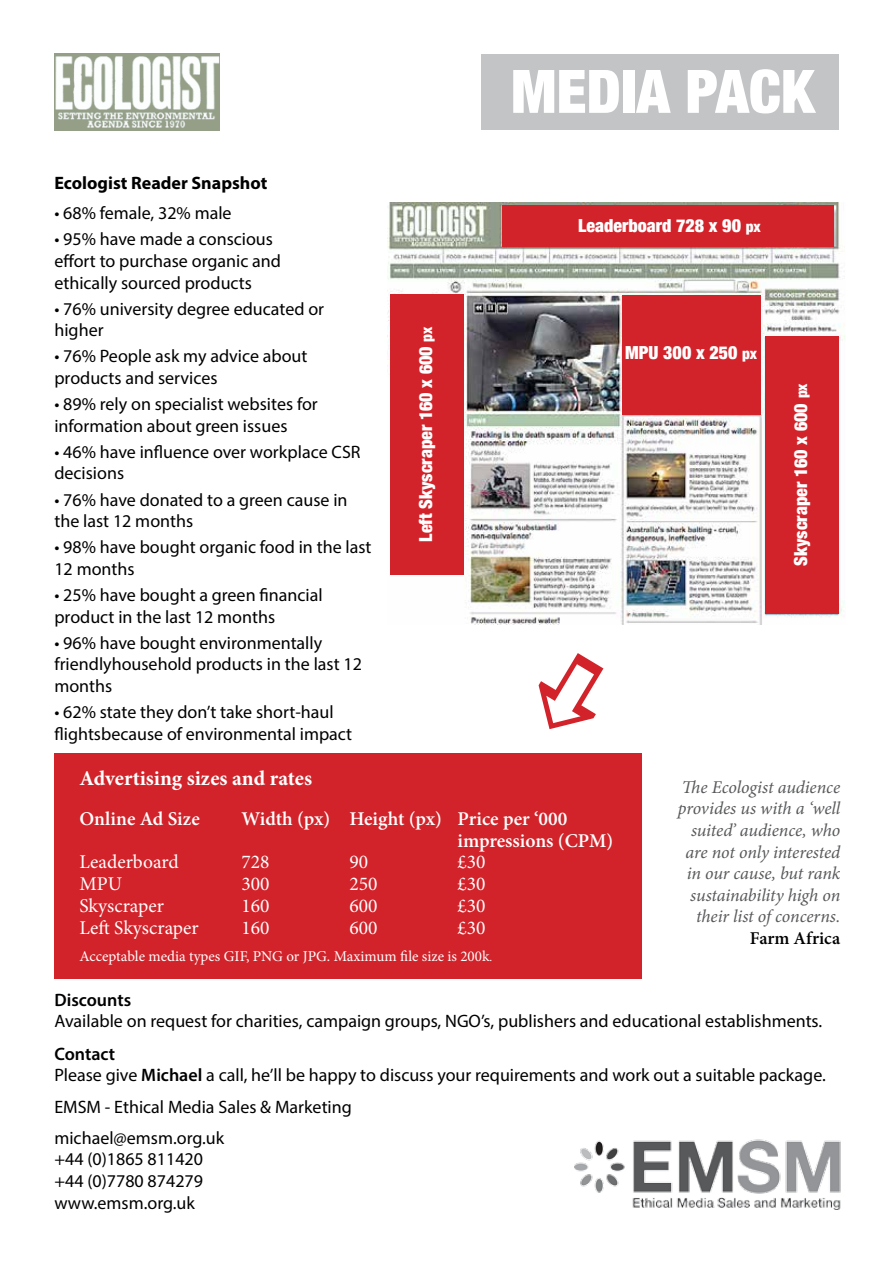
<style>
.page{position:relative;width:893px;height:1263px;background:#fff}
.page>*{position:absolute;margin:0;border:0;box-sizing:border-box;transform-origin:0 0}
.t1{font:900 condensed 60px "Helvetica Neue";color:#fff}
.t2{font:700 21px "Minion Pro";color:#fff}
.t3{font:19.5px "Minion Pro";color:#fff}
.t4{font:600 19.5px/21.6px "Minion Pro";color:#fff}
.t5{font:18px/21.6px "Myriad Pro";color:#000}
.t6{font:italic 18px/21.6px "Minion Pro";letter-spacing:-.01em;color:#58595b;text-align:right}
.t7{font:900 condensed 18px "Helvetica Neue";color:#fff}
.t8{font:700 18px "Myriad Pro";color:#000}
.t9{font:600 18px "Minion Pro";color:#000}
.t10{font:600 18px "Myriad Pro";color:#000}
.t11{font:15px "Minion Pro";color:#fff}
.s1{font-size:15px}
.s2{font-size:12px}
.s3{font-weight:600}
</style>
<div class="page">
<img style="left:387px;top:202px;width:458px;height:422px">
<div style="left:54px;top:754px;width:588px;height:225px;background:#d2232a"></div>
<img style="left:574px;top:1139px;width:267px;height:70px">
<div style="left:481px;top:55px;width:358px;height:75px;background:#c2c4c6"></div>
<div style="left:502px;top:205px;width:332px;height:41px;background:#d2232a"></div>
<div style="left:622px;top:296px;width:138px;height:119px;background:#d2232a"></div>
<div style="left:390px;top:294px;width:74px;height:280px;background:#d2232a"></div>
<div style="left:765px;top:336px;width:74px;height:277px;background:#d2232a"></div>
<img style="left:54px;top:53px;width:166px;height:77px">
<p class="t8" style="left:54px;top:171px;width:215px">Ecologist Reader Snapshot</p>
<p class="t5" style="left:54px;top:202px;width:179px">• 68% female, 32% male</p>
<p class="t5" style="left:54px;top:228px;width:228px">• 95% have made a conscious effort to purchase organic and ethically sourced products</p>
<p class="t5" style="left:54px;top:298px;width:271px">• 76% university degree educated or higher</p>
<p class="t5" style="left:54px;top:345px;width:255px">• 76% People ask my advice about products and services</p>
<p class="t5" style="left:54px;top:393px;width:265px">• 89% rely on specialist websites for information about green issues</p>
<p class="t5" style="left:54px;top:441px;width:308px">• 46% have influence over workplace CSR decisions</p>
<p class="t5" style="left:54px;top:488px;width:295px">• 76% have donated to a green cause in the last 12 months</p>
<p class="t5" style="left:54px;top:536px;width:319px">• 98% have bought organic food in the last<br>12 months</p>
<p class="t5" style="left:54px;top:584px;width:270px">• 25% have bought a green financial product in the last 12 months</p>
<p class="t5" style="left:54px;top:631px;width:309px">• 96% have bought environmentally friendlyhousehold products in the last 12 months</p>
<p class="t5" style="left:54px;top:701px;width:299px">• 62% state they don’t take short-haul flightsbecause of environmental impact</p>
<p class="t7" style="left:411px;top:542px;width:217px;rotate:-90deg">Left Skyscraper 160 x 600 <span class="s1">px</span></p>
<h1 class="t1" style="left:511px;top:42px;width:305px">MEDIA PACK</h1>
<p class="t7" style="left:578px;top:211px;width:184px">Leaderboard 728 x 90 <span class="s1">px</span></p>
<p class="t7" style="left:625px;top:338px;width:133px">MPU 300 x 250 <span class="s1">px</span></p>
<p class="t7" style="left:786px;top:566px;width:184px;rotate:-90deg">Skyscraper 160 x 600 <span class="s1">px</span></p>
<p class="t2" style="left:80px;top:764px;width:234px">Advertising sizes and rates</p>
<p class="t4" style="left:80px;top:808px;width:122px">Online Ad Size</p>
<p class="t4" style="left:457px;top:808px;width:157px;text-indent:-216px">Width (px) Height (px) Price per ‘000 impressions (CPM)</p>
<p class="t3" style="left:79px;top:849px;width:101px">Leaderboard</p>
<p class="t3" style="left:241px;top:849px;width:30px">728</p>
<p class="t3" style="left:349px;top:849px;width:20px">90</p>
<p class="t3" style="left:457px;top:849px;width:30px">£30</p>
<p class="t3" style="left:79px;top:871px;width:44px">MPU</p>
<p class="t3" style="left:241px;top:871px;width:30px">300</p>
<p class="t3" style="left:349px;top:871px;width:30px">250</p>
<p class="t3" style="left:457px;top:871px;width:30px">£30</p>
<p class="t3" style="left:79px;top:892px;width:86px">Skyscraper</p>
<p class="t3" style="left:241px;top:892px;width:30px">160</p>
<p class="t3" style="left:349px;top:892px;width:30px">600</p>
<p class="t3" style="left:457px;top:892px;width:30px">£30</p>
<p class="t3" style="left:79px;top:914px;width:121px">Left Skyscraper</p>
<p class="t3" style="left:241px;top:914px;width:30px">160</p>
<p class="t3" style="left:349px;top:914px;width:30px">600</p>
<p class="t3" style="left:457px;top:914px;width:30px">£30</p>
<p class="t11" style="left:80px;top:946px;width:414px">Acceptable media types GIF, PNG or JPG. Maximum file size is 200k<span class="s2">.</span></p>
<p class="t6" style="left:678px;top:776px;width:164px">The Ecologist audience provides us with a ‘well suited’ audience, who are not only interested in our cause, but rank sustainability high on their list of concerns.</p>
<p class="t9" style="left:750px;top:926px;width:92px">Farm Africa</p>
<p class="t10" style="left:54px;top:988px;width:78px">Discounts</p>
<p class="t5" style="left:54px;top:1010px;width:769px">Available on request for charities, campaign groups, NGO’s, publishers and educational establishments.</p>
<p class="t5" style="left:54px;top:1042px;width:773px"><span class="s3">Contact<br></span>Please give <span class="s3">Michael</span> a call, he’ll be happy to discuss your requirements and work out a suitable package.</p>
<p class="t5" style="left:54px;top:1091px;width:299px;line-height:30.6px">EMSM - Ethical Media Sales &amp; Marketing michael@emsm.org.uk</p>
<p class="t5" style="left:54px;top:1148px;width:150px;text-align:justify">+44 (0)1865 811420 +44 (0)7780 874279 www.emsm.org.uk</p>
</div>
